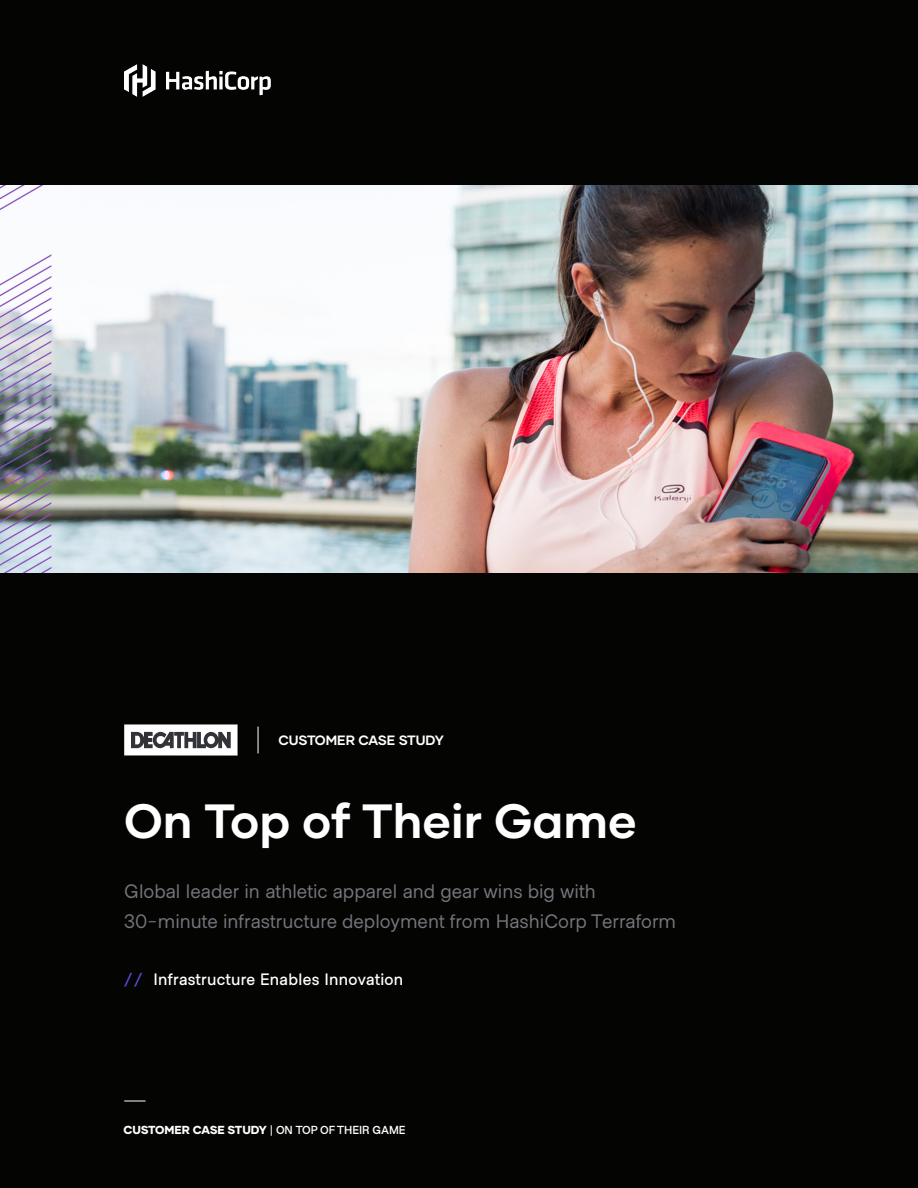
<style>
.page{position:relative;width:918px;height:1188px;background:#040503}
.page>*{position:absolute;margin:0;border:0;box-sizing:border-box;transform-origin:0 0}
.t1{font:700 48px "Gilmer";color:#fff}
.t2{font:19.5px/30px "Metro Sans";color:#76767d}
.t3{font:600 16.5px "Metro Sans";letter-spacing:.02em;color:#fff}
.t4{font:700 13.5px "Gilmer";letter-spacing:-.005em;color:#fff}
.Label_Regular{font:800 11.7px "Gilmer";letter-spacing:-.01em;color:#fff}
.s1{font-family:"Menlo";font-weight:400;color:#5c4fe6}
.s2{font-family:"Metro Sans";font-weight:700}
</style>
<div class="page">
<svg style="left:124px;top:1101px;width:22px;height:1px"></svg>
<img style="left:124px;top:65px;width:147px;height:32px">
<img style="left:0;top:186px;width:918px;height:386px">
<svg style="left:258px;top:727px;width:1px;height:26px"></svg>
<svg style="left:124px;top:724px;width:114px;height:32px;background:#b7b8b9"></svg>
<p class="t4" style="left:279px;top:732px;width:167px">CUSTOMER CASE STUDY</p>
<p class="t1" style="left:124px;top:791px;width:514px">On Top of Their Game</p>
<p class="t2" style="left:124px;top:877px;width:553px">Global leader in athletic apparel and gear wins big with<br>30-minute infrastructure deployment from HashiCorp Terraform</p>
<p class="t3" style="left:124px;top:970px;width:281px"><span class="s1">//</span> Infrastructure Enables Innovation</p>
<p class="Label_Regular" style="left:124px;top:1123px;width:283px">CUSTOMER CASE STUDY <span class="s2">| ON TOP OF THEIR GAME</span></p>
</div>
